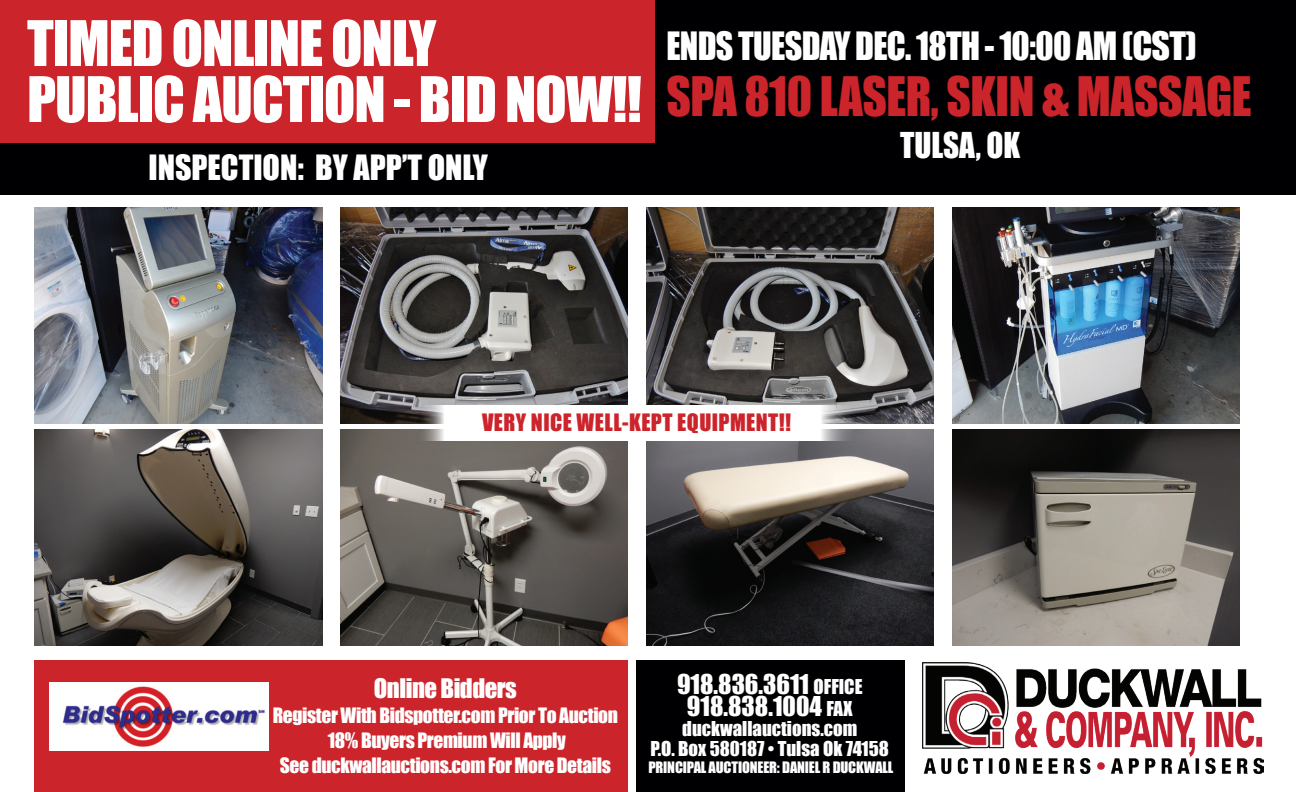
<style>
.page{position:relative;width:1296px;height:792px;background:#fff}
.page>*{position:absolute;margin:0;border:0;box-sizing:border-box;transform-origin:0 0}
.t1{font:58px/56px "Impact";letter-spacing:-.02em;color:#fff}
.t2{font:50px "Impact";letter-spacing:-.01em;color:#cc242b;scale:.95 1}
.t3{font:35.8px "Impact";letter-spacing:-.02em;color:#fff;scale:.95 1}
.t4{font:32.8px "Impact";color:#fff;scale:.95 1}
.t5{font:32px "Impact";color:#fff}
.t6{font:25px/21.8px "Impact";color:#fff;text-align:center}
.t7{font:24.8px "Impact";letter-spacing:-.02em;color:#fff}
.t8{font:22px "Impact";letter-spacing:.02em;color:#cc242b}
.t9{font:19.4px/24.8px "Impact";letter-spacing:-.02em;color:#fff;text-align:center}
.t10{font:18.8px/20px "Impact";color:#fff;text-align:center}
.t11{font:14.4px "Impact";letter-spacing:-.01em;color:#fff}
.s1{font-size:36px}
.s2{font-size:18.8px}
</style>
<div class="page">
<div style="left:0;top:0;width:656px;height:145px;background:#cc242b"></div>
<div style="left:656px;top:0;width:640px;height:194px;background:#000002"></div>
<div style="left:0;top:143px;width:842px;height:51px;background:#000002"></div>
<img style="left:34px;top:207px;width:288px;height:216px">
<img style="left:340px;top:207px;width:288px;height:216px">
<img style="left:646px;top:207px;width:288px;height:216px">
<img style="left:952px;top:207px;width:288px;height:216px">
<img style="left:34px;top:429px;width:288px;height:216px">
<img style="left:340px;top:429px;width:288px;height:216px">
<img style="left:646px;top:429px;width:288px;height:216px">
<img style="left:952px;top:429px;width:288px;height:216px">
<img style="left:923px;top:662px;width:341px;height:112px">
<div style="left:636px;top:660px;width:268px;height:132px;background:#000002"></div>
<div style="left:34px;top:660px;width:594px;height:132px;background:#cc242b"></div>
<div style="left:418px;top:405px;width:438px;height:36px;background:#fff"></div>
<img style="left:50px;top:682px;width:218px;height:69px">
<h1 class="t1" style="left:27px;top:14px;width:616px">TIMED ONLINE ONLY<br>PUBLIC AUCTION - BID NOW!!</h1>
<h3 class="t5" style="left:148px;top:142px;width:341px">INSPECTION: BY APP’T ONLY</h3>
<h3 class="t3" style="left:666px;top:19px;width:560px">ENDS TUESDAY DEC. 18TH - 10:00 AM <span class="s1">(CST)</span></h3>
<h2 class="t2" style="left:666px;top:58px;width:617px">SPA 810 LASER, SKIN &amp; MASSAGE</h2>
<h3 class="t4" style="left:900px;top:120px;width:128px">TULSA, OK</h3>
<p class="t8" style="left:482px;top:405px;width:311px">VERY NICE WELL-KEPT EQUIPMENT!!</p>
<p class="t7" style="left:374px;top:669px;width:144px">Online Bidders</p>
<p class="t9" style="left:273px;top:703px;width:347px">Register With Bidspotter.com Prior To Auction<br>18% Buyers Premium Will Apply<br>See duckwallauctions.com For More Details</p>
<p class="t6" style="left:677px;top:673px;width:187px">918.836.3611 <span class="s2">OFFICE<br></span>918.838.1004 <span class="s2">FAX</span></p>
<p class="t10" style="left:651px;top:718px;width:240px">duckwallauctions.com<br>P.O. Box 580187 • Tulsa Ok 74158</p>
<p class="t11" style="left:649px;top:756px;width:246px">PRINCIPAL AUCTIONEER: DANIEL R DUCKWALL</p>
</div>
